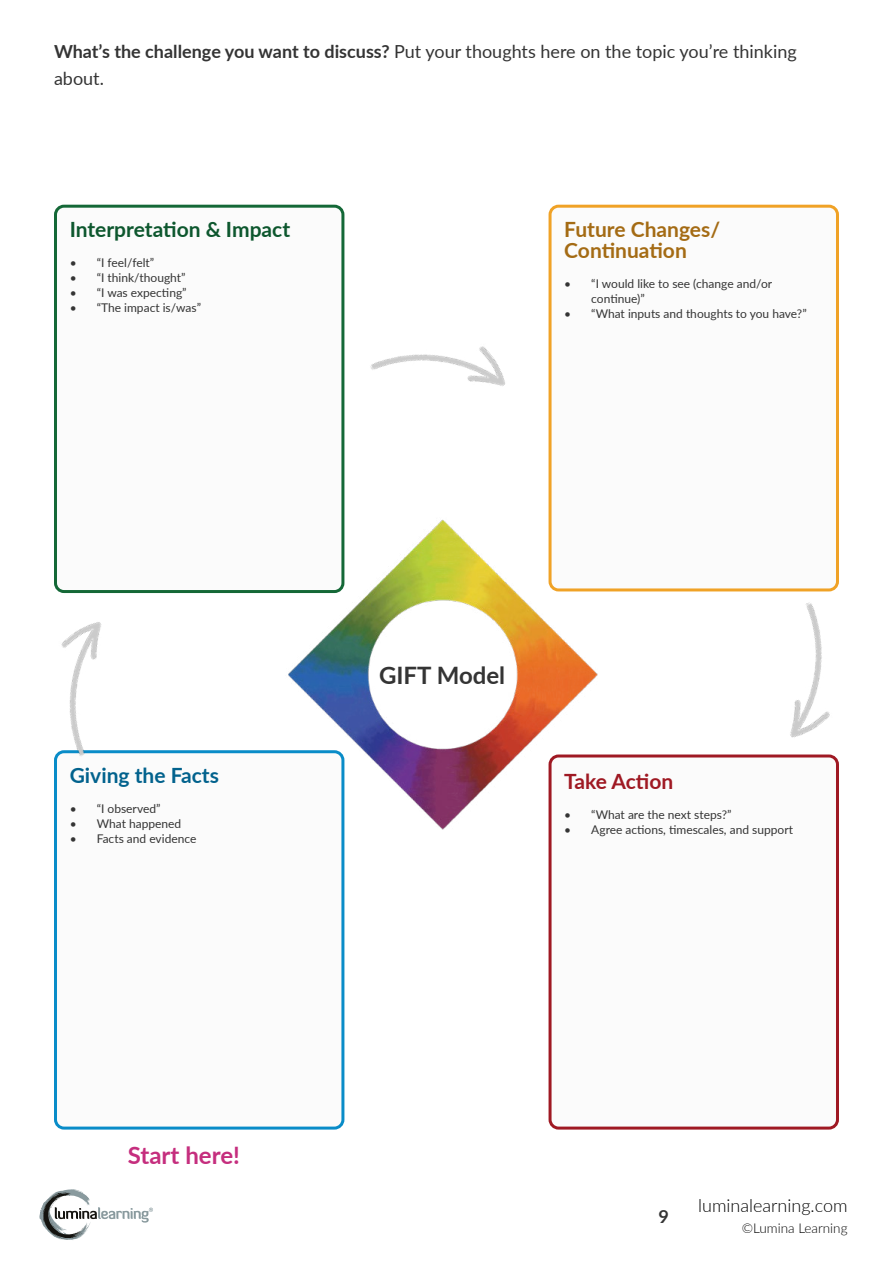
<style>
.page{position:relative;width:893px;height:1263px;background:#fff}
.page>*{position:absolute;margin:0;border:0;box-sizing:border-box;transform-origin:0 0}
.t1{font:700 24px "Lato";color:#c52e7e}
.t2{font:700 24px "Lato";color:#343434}
.t3{font:700 21px/21px "Lato";color:#a46b14}
.t4{font:700 21px "Lato";color:#0d572e}
.t5{font:700 21px "Lato";color:#02628d}
.t6{font:700 21px "Lato";letter-spacing:-.005em;color:#9f1923}
.t7{font:18px/27px "Lato";color:#343434}
.t8{font:300 18px "Lato";color:#000}
.t9{font:700 18px "Lato";color:#343434}
.t10{font:300 13.5px "Lato";color:#000}
.t11{font:12px/15px "Lato";color:#343434}
.s1{font-weight:700}
</style>
<div class="page">
<svg style="left:40px;top:1189px;width:113px;height:51px"></svg>
<img style="left:288px;top:476px;width:352px;height:396px">
<div style="left:56px;top:752px;width:287px;height:376px;background:#fbfbfb;border-radius:9px"></div>
<div style="left:54px;top:750px;width:290px;height:379px;border:3px solid #098cc8;border-radius:9px"></div>
<div style="left:550px;top:756px;width:287px;height:372px;background:#fbfbfb;border-radius:9px"></div>
<div style="left:549px;top:754px;width:290px;height:375px;border:3px solid #9f1923;border-radius:9px"></div>
<div style="left:56px;top:206px;width:287px;height:385px;background:#fbfbfb;border-radius:9px"></div>
<div style="left:54px;top:205px;width:290px;height:388px;border:3px solid #146837;border-radius:9px"></div>
<div style="left:550px;top:206px;width:287px;height:384px;background:#fbfbfb;border-radius:9px"></div>
<div style="left:549px;top:205px;width:290px;height:386px;border:3px solid #f0a226;border-radius:9px"></div>
<img style="left:54px;top:622px;width:117px;height:147px">
<img style="left:370px;top:346px;width:135px;height:40px">
<img style="left:719px;top:589px;width:119px;height:170px">
<h3 class="t7" style="left:54px;top:38px;width:744px"><span class="s1">What’s the challenge you want to discuss?</span> Put your thoughts here on the topic you’re thinking about.</h3>
<h2 class="t4" style="left:70px;top:214px;width:222px">Interpretation &amp; Impact</h2>
<p class="t11" style="left:70px;top:255px;width:86px">• “I feel/felt”</p>
<p class="t11" style="left:70px;top:270px;width:117px">• “I think/thought”</p>
<p class="t11" style="left:70px;top:285px;width:118px">• “I was expecting”</p>
<p class="t11" style="left:70px;top:300px;width:133px">• “The impact is/was”</p>
<h2 class="t3" style="left:564px;top:218px;width:157px">Future Changes/<br>Continuation</h2>
<p class="t11" style="left:591px;top:276px;width:182px;text-indent:-27px">• “I would like to see (change and/or continue)”</p>
<p class="t11" style="left:564px;top:306px;width:244px">• “What inputs and thoughts to you have?”</p>
<h2 class="t5" style="left:70px;top:760px;width:151px">Giving the Facts</h2>
<p class="t11" style="left:70px;top:800px;width:92px">• “I observed”</p>
<p class="t11" style="left:70px;top:815px;width:113px">• What happened</p>
<p class="t11" style="left:70px;top:830px;width:128px">• Facts and evidence</p>
<h1 class="t1" style="left:128px;top:1137px;width:113px">Start here!</h1>
<h1 class="t2" style="left:379px;top:657px;width:128px">GIFT Model</h1>
<h2 class="t6" style="left:564px;top:765px;width:111px">Take Action</h2>
<p class="t11" style="left:564px;top:806px;width:169px">• “What are the next steps?”</p>
<p class="t11" style="left:564px;top:821px;width:230px">• Agree actions, timescales, and support</p>
<h3 class="t9" style="left:658px;top:1204px;width:12px">9</h3>
<h3 class="t8" style="left:698px;top:1193px;width:151px">luminalearning.com</h3>
<p class="t10" style="left:742px;top:1219px;width:107px">©Lumina Learning</p>
</div>
